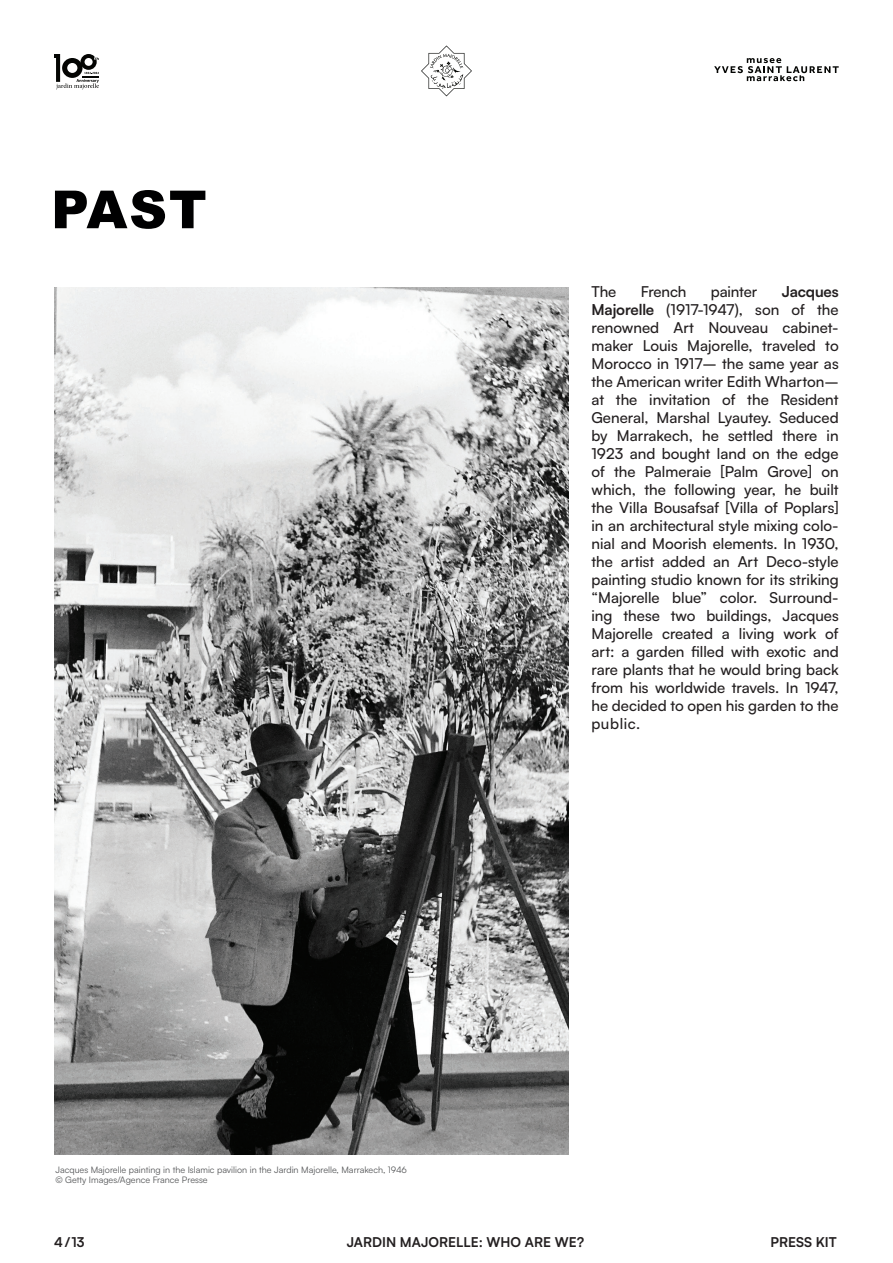
<style>
.page{position:relative;width:893px;height:1263px;background:#fff}
.page>*{position:absolute;margin:0;border:0;box-sizing:border-box;transform-origin:0 0}
.titre{font:900 52.5px "Arial";color:#000001}
.Paragraph_Style_2{font:500 15px/18px "Satoshi";color:#231f20}
.Paragraph_Style_2-2{font:700 15px "Satoshi";letter-spacing:-.01em;color:#231f20}
.t1{font:700 13.5px "Satoshi";color:#231f20}
.Paragraph_Style_2-3{font:9px "Satoshi";color:#545557}
</style>
<div class="page">
<svg style="left:421px;top:45px;width:51px;height:51px"></svg>
<svg style="left:714px;top:58px;width:125px;height:23px"></svg>
<svg style="left:54px;top:54px;width:45px;height:35px"></svg>
<img style="left:54px;top:288px;width:514px;height:866px">
<p class="titre" style="left:51px;top:171px;width:157px">PAST</p>
<p class="Paragraph_Style_2-3" style="left:55px;top:1163px;width:353px">Jacques Majorelle painting in the Islamic pavilion in the Jardin Majorelle, Marrakech, 1946</p>
<p class="Paragraph_Style_2-3" style="left:55px;top:1174px;width:154px">© Getty Images/Agence France Presse</p>
<p class="Paragraph_Style_2" style="left:591px;top:282px;width:26px">The</p>
<p class="Paragraph_Style_2" style="left:641px;top:282px;width:47px">French</p>
<p class="Paragraph_Style_2" style="left:711px;top:282px;width:48px">painter</p>
<p class="Paragraph_Style_2-2" style="left:782px;top:280px;width:59px">Jacques</p>
<p class="Paragraph_Style_2-2" style="left:591px;top:298px;width:64px">Majorelle</p>
<p class="Paragraph_Style_2" style="left:666px;top:300px;width:78px">(1917-1947 ,)</p>
<p class="Paragraph_Style_2" style="left:755px;top:300px;width:26px">son</p>
<p class="Paragraph_Style_2" style="left:791px;top:300px;width:15px">of</p>
<p class="Paragraph_Style_2" style="left:817px;top:300px;width:23px">the</p>
<p class="Paragraph_Style_2" style="left:591px;top:318px;width:69px">renowned</p>
<p class="Paragraph_Style_2" style="left:591px;top:354px;width:249px;text-align:right">Morocco in 1917– the same year as the American writer Edith Wharton–<br>Resident</p>
<p class="Paragraph_Style_2" style="left:783px;top:318px;width:58px">cabinet-</p>
<p class="Paragraph_Style_2" style="left:673px;top:318px;width:22px">Art</p>
<p class="Paragraph_Style_2" style="left:708px;top:318px;width:61px">Nouveau</p>
<p class="Paragraph_Style_2" style="left:591px;top:336px;width:43px">maker</p>
<p class="Paragraph_Style_2" style="left:687px;top:336px;width:67px">Majorelle,</p>
<p class="Paragraph_Style_2" style="left:762px;top:336px;width:55px">traveled</p>
<p class="Paragraph_Style_2" style="left:643px;top:336px;width:36px">Louis</p>
<p class="Paragraph_Style_2" style="left:825px;top:336px;width:15px">to</p>
<p class="Paragraph_Style_2" style="left:616px;top:390px;width:23px">the</p>
<p class="Paragraph_Style_2" style="left:722px;top:390px;width:15px">of</p>
<p class="Paragraph_Style_2" style="left:747px;top:390px;width:23px">the</p>
<p class="Paragraph_Style_2" style="left:649px;top:390px;width:63px">invitation</p>
<p class="Paragraph_Style_2" style="left:591px;top:390px;width:14px">at</p>
<p class="Paragraph_Style_2" style="left:591px;top:408px;width:59px">General,</p>
<p class="Paragraph_Style_2" style="left:657px;top:408px;width:55px">Marshal</p>
<p class="Paragraph_Style_2" style="left:718px;top:408px;width:55px">Lyautey.</p>
<p class="Paragraph_Style_2" style="left:779px;top:408px;width:61px">Seduced</p>
<p class="Paragraph_Style_2" style="left:591px;top:426px;width:18px">by</p>
<p class="Paragraph_Style_2" style="left:591px;top:444px;width:249px">1923 and bought land on the edge</p>
<p class="Paragraph_Style_2" style="left:821px;top:462px;width:19px">on</p>
<p class="Paragraph_Style_2" style="left:617px;top:426px;width:77px">Marrakech,</p>
<p class="Paragraph_Style_2" style="left:702px;top:426px;width:18px">he</p>
<p class="Paragraph_Style_2" style="left:728px;top:426px;width:47px">settled</p>
<p class="Paragraph_Style_2" style="left:782px;top:426px;width:36px">there</p>
<p class="Paragraph_Style_2" style="left:827px;top:426px;width:14px">in</p>
<p class="Paragraph_Style_2" style="left:720px;top:462px;width:39px">[Palm</p>
<p class="Paragraph_Style_2" style="left:767px;top:462px;width:46px">Grove]</p>
<p class="Paragraph_Style_2" style="left:591px;top:462px;width:15px">of</p>
<p class="Paragraph_Style_2" style="left:614px;top:462px;width:23px">the</p>
<p class="Paragraph_Style_2" style="left:645px;top:462px;width:68px">Palmeraie</p>
<p class="Paragraph_Style_2" style="left:591px;top:480px;width:249px">which,<br>the Villa Bousafsaf [Villa of Poplars[</p>
<p class="Paragraph_Style_2" style="left:591px;top:534px;width:249px">nial and Moorish elements. In 1930,</p>
<p class="Paragraph_Style_2" style="left:644px;top:480px;width:23px">the</p>
<p class="Paragraph_Style_2" style="left:674px;top:480px;width:63px">following</p>
<p class="Paragraph_Style_2" style="left:784px;top:480px;width:18px">he</p>
<p class="Paragraph_Style_2" style="left:810px;top:480px;width:31px">built</p>
<p class="Paragraph_Style_2" style="left:744px;top:480px;width:33px">year,</p>
<p class="Paragraph_Style_2" style="left:591px;top:516px;width:249px">in an architectural style mixing colo-</p>
<p class="Paragraph_Style_2" style="left:766px;top:552px;width:74px">Deco-style</p>
<p class="Paragraph_Style_2" style="left:591px;top:552px;width:249px">the<br>painting studio known for its striking</p>
<p class="Paragraph_Style_2" style="left:782px;top:606px;width:58px">Jacques</p>
<p class="Paragraph_Style_2" style="left:662px;top:552px;width:45px">added</p>
<p class="Paragraph_Style_2" style="left:621px;top:552px;width:35px">artist</p>
<p class="Paragraph_Style_2" style="left:738px;top:552px;width:22px">Art</p>
<p class="Paragraph_Style_2" style="left:713px;top:552px;width:18px">an</p>
<p class="Paragraph_Style_2" style="left:591px;top:588px;width:70px">“Majorelle</p>
<p class="Paragraph_Style_2" style="left:672px;top:588px;width:36px">blue”</p>
<p class="Paragraph_Style_2" style="left:720px;top:588px;width:39px">color.</p>
<p class="Paragraph_Style_2" style="left:770px;top:588px;width:71px">Surround-</p>
<p class="Paragraph_Style_2" style="left:623px;top:606px;width:38px">these</p>
<p class="Paragraph_Style_2" style="left:706px;top:606px;width:67px">buildings,</p>
<p class="Paragraph_Style_2" style="left:591px;top:606px;width:23px">ing</p>
<p class="Paragraph_Style_2" style="left:671px;top:606px;width:26px">two</p>
<p class="Paragraph_Style_2" style="left:591px;top:624px;width:63px">Majorelle</p>
<p class="Paragraph_Style_2" style="left:662px;top:624px;width:53px">created</p>
<p class="Paragraph_Style_2" style="left:722px;top:624px;width:10px">a</p>
<p class="Paragraph_Style_2" style="left:739px;top:624px;width:37px">living</p>
<p class="Paragraph_Style_2" style="left:783px;top:624px;width:35px">work</p>
<p class="Paragraph_Style_2" style="left:825px;top:624px;width:15px">of</p>
<p class="Paragraph_Style_2" style="left:636px;top:642px;width:49px">garden</p>
<p class="Paragraph_Style_2" style="left:691px;top:642px;width:34px">filled</p>
<p class="Paragraph_Style_2" style="left:731px;top:642px;width:30px">with</p>
<p class="Paragraph_Style_2" style="left:813px;top:642px;width:27px">and</p>
<p class="Paragraph_Style_2" style="left:766px;top:642px;width:41px">exotic</p>
<p class="Paragraph_Style_2" style="left:591px;top:642px;width:249px">art a:<br>rare plants that he would bring back from his worldwide travels. In 1947, he decided to open his garden to the public.</p>
<p class="t1" style="left:54px;top:1232px;width:32px">4/13</p>
<p class="t1" style="left:347px;top:1232px;width:239px">JARDIN MAJORELLE: WHO ARE WE?</p>
<p class="t1" style="left:770px;top:1232px;width:68px">PRESS KIT</p>
</div>
